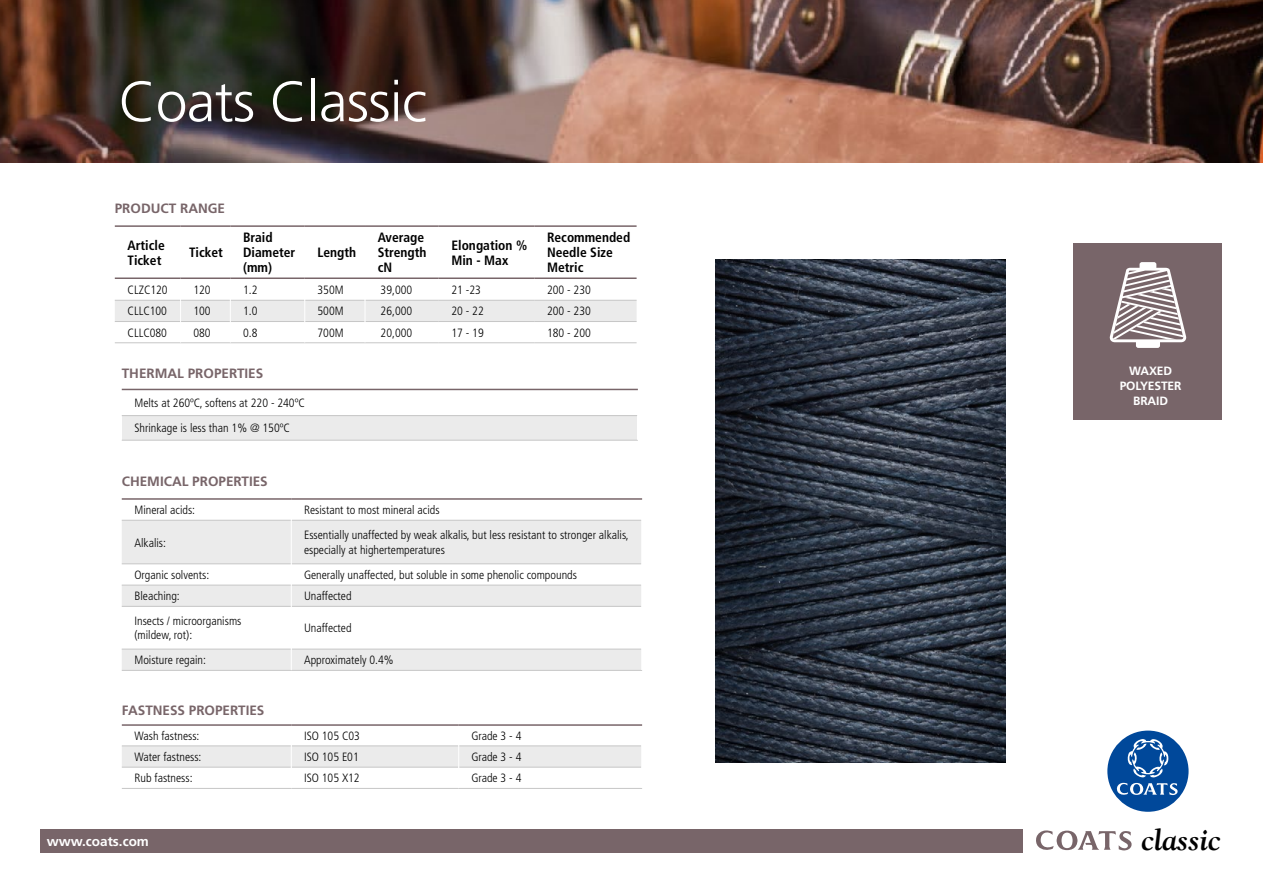
<style>
.page{position:relative;width:1263px;height:893px;background:#fff}
.page>*{position:absolute;margin:0;border:0;box-sizing:border-box;transform-origin:0 0}
.t1{font:300 56.7px "Frutiger LT Std";letter-spacing:-.01em;color:#fff}
.t2{font:italic 700 30px "Goudy";letter-spacing:-.01em;color:#000}
.t3{font:700 condensed 13.5px/15px "Frutiger LT Std";color:#000}
.t4{font:700 13.5px "Frutiger";color:#786569}
.t5{font:700 13.5px "Frutiger";color:#fff}
.t6{font:300 condensed 12px/14.4px "Frutiger";color:#000}
.t7{font:700 12px/15px "Frutiger";letter-spacing:-.01em;color:#fff;text-align:center}
</style>
<div class="page">
<div style="left:1073px;top:244px;width:149px;height:176px;background:#786569"></div>
<svg style="left:1109px;top:262px;width:77px;height:86px"></svg>
<div style="left:1107px;top:731px;width:81px;height:81px;background:#00489a;border-radius:50%"></div>
<svg style="left:1116px;top:739px;width:62px;height:56px"></svg>
<div style="left:41px;top:829px;width:982px;height:23px;background:#786569"></div>
<svg style="left:1036px;top:830px;width:96px;height:21px"></svg>
<img style="left:0;top:0;width:1263px;height:162px">
<hr style="left:122px;top:788px;width:169px;height:1px;background:#c6c6c6">
<hr style="left:291px;top:788px;width:168px;height:1px;background:#c6c6c6">
<hr style="left:459px;top:788px;width:183px;height:1px;background:#c6c6c6">
<svg style="left:122px;top:745px;width:519px;height:23px;background:#e8e8e8"></svg>
<hr style="left:122px;top:724px;width:169px;height:2px;background:#786569">
<hr style="left:291px;top:724px;width:168px;height:2px;background:#786569">
<hr style="left:459px;top:724px;width:183px;height:2px;background:#786569">
<svg style="left:122px;top:519px;width:519px;height:1px"></svg>
<svg style="left:122px;top:521px;width:519px;height:149px;fill:#ebebeb"></svg>
<hr style="left:122px;top:520px;width:169px;height:1px;background:#c6c6c6">
<hr style="left:292px;top:520px;width:349px;height:1px;background:#c6c6c6">
<hr style="left:122px;top:563px;width:169px;height:1px;background:#c6c6c6">
<hr style="left:292px;top:563px;width:349px;height:1px;background:#c6c6c6">
<hr style="left:122px;top:585px;width:169px;height:1px;background:#c6c6c6">
<hr style="left:292px;top:585px;width:349px;height:1px;background:#c6c6c6">
<hr style="left:122px;top:606px;width:169px;height:1px;background:#c6c6c6">
<hr style="left:292px;top:606px;width:349px;height:1px;background:#c6c6c6">
<hr style="left:122px;top:649px;width:169px;height:1px;background:#c6c6c6">
<hr style="left:292px;top:649px;width:349px;height:1px;background:#c6c6c6">
<hr style="left:122px;top:670px;width:169px;height:1px;background:#c6c6c6">
<hr style="left:291px;top:670px;width:351px;height:1px;background:#c6c6c6">
<hr style="left:291px;top:520px;width:1px;height:44px;background:#fff">
<svg style="left:291px;top:564px;width:1px;height:42px"></svg>
<hr style="left:291px;top:606px;width:1px;height:43px;background:#fff">
<svg style="left:291px;top:649px;width:1px;height:21px"></svg>
<hr style="left:122px;top:498px;width:169px;height:2px;background:#786569">
<hr style="left:291px;top:498px;width:351px;height:2px;background:#786569">
<div style="left:122px;top:416px;width:515px;height:24px;background:#ebebeb"></div>
<hr style="left:122px;top:415px;width:515px;height:1px;background:#c6c6c6">
<hr style="left:122px;top:440px;width:516px;height:1px;background:#c6c6c6">
<hr style="left:122px;top:389px;width:516px;height:1px;background:#786569">
<img style="left:715px;top:259px;width:290px;height:504px">
<svg style="left:115px;top:299px;width:522px;height:44px"></svg>
<hr style="left:115px;top:225px;width:66px;height:2px;background:#786569">
<hr style="left:181px;top:225px;width:49px;height:2px;background:#786569">
<hr style="left:230px;top:225px;width:75px;height:2px;background:#786569">
<hr style="left:305px;top:225px;width:60px;height:2px;background:#786569">
<hr style="left:365px;top:225px;width:74px;height:2px;background:#786569">
<hr style="left:115px;top:277px;width:66px;height:2px;background:#786569">
<hr style="left:181px;top:277px;width:49px;height:2px;background:#786569">
<hr style="left:230px;top:277px;width:75px;height:2px;background:#786569">
<hr style="left:305px;top:277px;width:60px;height:2px;background:#786569">
<hr style="left:365px;top:277px;width:74px;height:2px;background:#786569">
<hr style="left:439px;top:225px;width:95px;height:2px;background:#786569">
<hr style="left:534px;top:225px;width:103px;height:2px;background:#786569">
<hr style="left:534px;top:277px;width:103px;height:2px;background:#786569">
<hr style="left:439px;top:277px;width:95px;height:2px;background:#786569">
<h1 class="t1" style="left:119px;top:70px;width:310px">Coats Classic</h1>
<p class="t4" style="left:115px;top:201px;width:112px">PRODUCT RANGE</p>
<p class="t3" style="left:128px;top:238px;width:39px">Article<br>Ticket</p>
<p class="t3" style="left:189px;top:245px;width:35px">Ticket</p>
<p class="t3" style="left:243px;top:230px;width:54px">Braid<br>Diameter (mm)</p>
<p class="t3" style="left:317px;top:245px;width:40px">Length</p>
<p class="t3" style="left:378px;top:230px;width:50px">Average<br>Strength cN</p>
<p class="t3" style="left:451px;top:238px;width:77px">Elongation %<br>Min - Max</p>
<p class="t3" style="left:547px;top:230px;width:85px">Recommended<br>Needle Size<br>Metric</p>
<p class="t6" style="left:128px;top:283px;width:42px">CLZC120</p>
<p class="t6" style="left:193px;top:283px;width:19px">120</p>
<p class="t6" style="left:243px;top:283px;width:16px">1.2</p>
<p class="t6" style="left:317px;top:283px;width:28px">350M</p>
<p class="t6" style="left:381px;top:283px;width:33px">39,000</p>
<p class="t6" style="left:451px;top:283px;width:31px">21 -23</p>
<p class="t6" style="left:547px;top:283px;width:45px">200 - 230</p>
<p class="t6" style="left:128px;top:304px;width:41px">CLLC100</p>
<p class="t6" style="left:193px;top:304px;width:19px">100</p>
<p class="t6" style="left:243px;top:304px;width:16px">1.0</p>
<p class="t6" style="left:317px;top:304px;width:28px">500M</p>
<p class="t6" style="left:381px;top:304px;width:33px">26,000</p>
<p class="t6" style="left:451px;top:304px;width:34px">20 - 22</p>
<p class="t6" style="left:547px;top:304px;width:45px">200 - 230</p>
<p class="t6" style="left:128px;top:325px;width:41px">CLLC080</p>
<p class="t6" style="left:193px;top:325px;width:19px">080</p>
<p class="t6" style="left:243px;top:325px;width:16px">0.8</p>
<p class="t6" style="left:317px;top:325px;width:28px">700M</p>
<p class="t6" style="left:381px;top:325px;width:33px">20,000</p>
<p class="t6" style="left:451px;top:325px;width:34px">17 - 19</p>
<p class="t6" style="left:547px;top:325px;width:45px">180 - 200</p>
<p class="t4" style="left:122px;top:365px;width:143px">THERMAL PROPERTIES</p>
<p class="t6" style="left:135px;top:390px;width:172px;line-height:25.3px">Melts at 260ºC, softens at 220 - 240ºC<br>Shrinkage is less than 1% @ 150ºC</p>
<p class="t4" style="left:122px;top:473px;width:148px">CHEMICAL PROPERTIES</p>
<p class="t6" style="left:135px;top:503px;width:62px">Mineral acids:</p>
<p class="t6" style="left:304px;top:503px;width:137px">Resistant to most mineral acids</p>
<p class="t6" style="left:135px;top:535px;width:33px">Alkalis:</p>
<p class="t6" style="left:304px;top:528px;width:326px">Essentially unaffected by weak alkalis, but less resistant to stronger alkalis, especially at highertemperatures</p>
<p class="t6" style="left:135px;top:568px;width:76px">Organic solvents:</p>
<p class="t6" style="left:304px;top:568px;width:274px">Generally unaffected, but soluble in some phenolic compounds</p>
<p class="t6" style="left:135px;top:589px;width:47px">Bleaching:</p>
<p class="t6" style="left:304px;top:589px;width:49px">Unaffected</p>
<p class="t6" style="left:135px;top:614px;width:108px">Insects / microorganisms (mildew, rot):</p>
<p class="t6" style="left:304px;top:621px;width:49px">Unaffected</p>
<p class="t6" style="left:135px;top:653px;width:73px">Moisture regain:</p>
<p class="t6" style="left:304px;top:653px;width:91px">Approximately 0.4%</p>
<p class="t4" style="left:122px;top:702px;width:144px">FASTNESS PROPERTIES</p>
<p class="t6" style="left:135px;top:729px;width:66px">Wash fastness:</p>
<p class="t6" style="left:304px;top:729px;width:57px">ISO 105 C03</p>
<p class="t6" style="left:471px;top:729px;width:51px">Grade 3 - 4</p>
<p class="t6" style="left:135px;top:750px;width:68px">Water fastness:</p>
<p class="t6" style="left:304px;top:750px;width:56px">ISO 105 E01</p>
<p class="t6" style="left:471px;top:750px;width:51px">Grade 3 - 4</p>
<p class="t6" style="left:135px;top:771px;width:59px">Rub fastness:</p>
<p class="t6" style="left:304px;top:771px;width:57px">ISO 105 X12</p>
<p class="t6" style="left:471px;top:771px;width:51px">Grade 3 - 4</p>
<p class="t7" style="left:1120px;top:364px;width:63px">WAXED<br>POLYESTER<br>BRAID</p>
<p class="t5" style="left:47px;top:833px;width:104px">www.coats.com</p>
<h2 class="t2" style="left:1141px;top:821px;width:81px">classic</h2>
</div>
